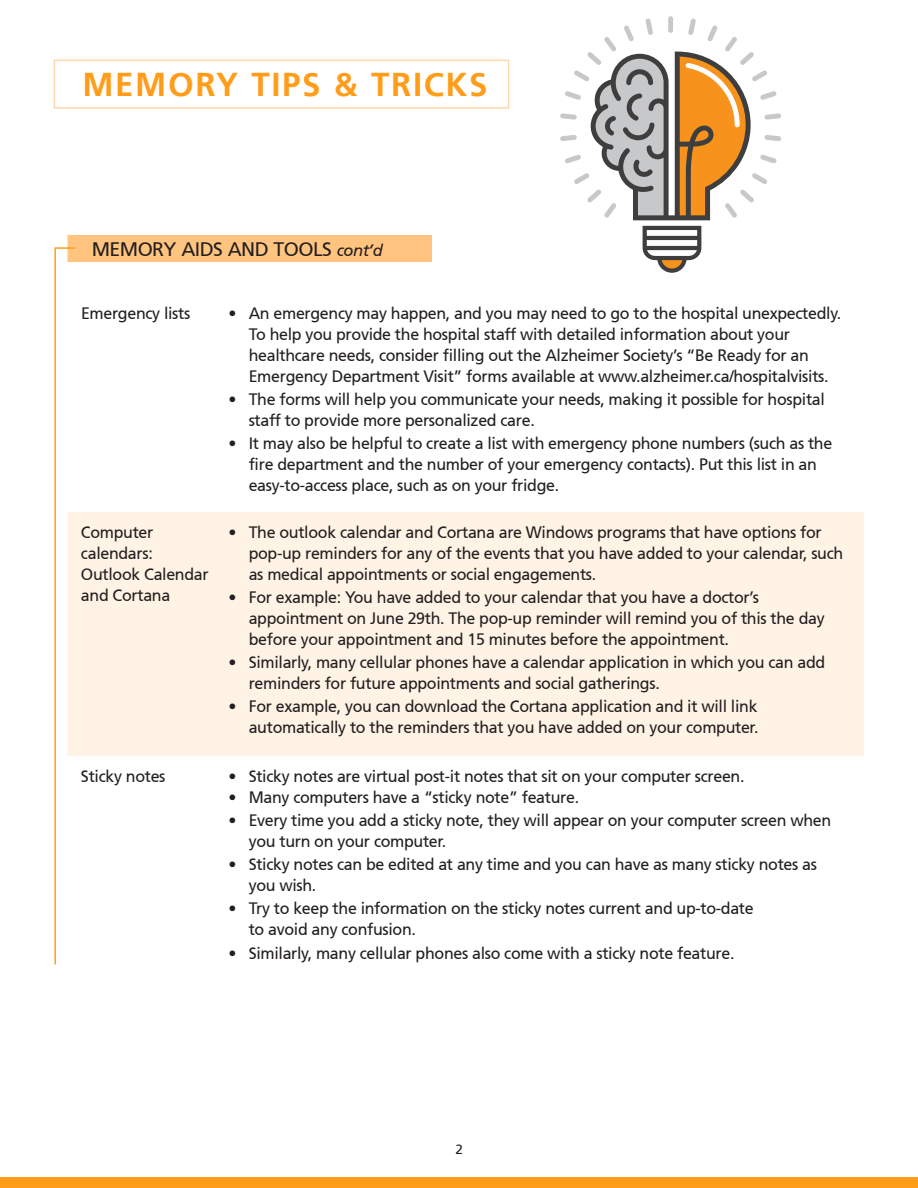
<style>
.page{position:relative;width:918px;height:1188px;background:#fff}
.page>*{position:absolute;margin:0;border:0;box-sizing:border-box;transform-origin:0 0}
.t1{font:700 33px "Frutiger 65";letter-spacing:.05em;color:#ff9d1b}
.Headers{font:19.5px "Frutiger 55 Roman";letter-spacing:-.03em;color:#231f20}
.t2{font:16.5px/21px "Frutiger 55 Roman";letter-spacing:-.02em;color:#231f20}
.body_copy{font:13.5px "Frutiger 55 Roman";color:#231f20}
.s1{font-family:"Frutiger 56";font-style:italic;font-size:16.5px}
</style>
<div class="page">
<div style="left:77px;top:512px;width:787px;height:244px;background:#fff3e5"></div>
<div style="left:54px;top:60px;width:455px;height:49px;border:2px solid #ffd7aa"></div>
<div style="left:0;top:1177px;width:918px;height:11px;background:#ff9d1b"></div>
<div style="left:668px;top:16px;width:5px;height:17px;background:#c7c8ca;border-radius:2px"></div>
<svg style="left:643px;top:226px;width:58px;height:47px"></svg>
<svg style="left:560px;top:18px;width:221px;height:202px"></svg>
<div style="left:68px;top:235px;width:364px;height:27px;background:#ffc47f"></div>
<svg style="left:54px;top:247px;width:23px;height:718px"></svg>
<p class="t1" style="left:82px;top:65px;width:407px">MEMORY TIPS &amp; TRICKS</p>
<p class="Headers" style="left:92px;top:237px;width:293px">MEMORY AIDS AND TOOLS <span class="s1">cont’d</span></p>
<p class="t2" style="left:81px;top:302px;width:111px">Emergency lists</p>
<p class="t2" style="left:249px;top:302px;width:594px;text-indent:-20px">• An emergency may happen, and you may need to go to the hospital unexpectedly.<br>To help you provide the hospital staff with detailed information about your healthcare needs, consider filling out the Alzheimer Society’s “Be Ready for an Emergency Department Visit” forms available at www.alzheimer.ca/hospitalvisits.</p>
<p class="t2" style="left:249px;top:389px;width:578px;text-indent:-20px">• The forms will help you communicate your needs, making it possible for hospital staff to provide more personalized care.</p>
<p class="t2" style="left:249px;top:433px;width:585px;text-indent:-20px">• It may also be helpful to create a list with emergency phone numbers (such as the fire department and the number of your emergency contacts). Put this list in an easy-to-access place, such as on your fridge.</p>
<p class="t2" style="left:81px;top:522px;width:129px">Computer calendars:<br>Outlook Calendar and Cortana</p>
<p class="t2" style="left:249px;top:522px;width:596px;text-indent:-20px">• The outlook calendar and Cortana are Windows programs that have options for pop-up reminders for any of the events that you have added to your calendar, such as medical appointments or social engagements.</p>
<p class="t2" style="left:249px;top:587px;width:577px;text-indent:-20px">• For example: You have added to your calendar that you have a doctor’s appointment on June 29th. The pop-up reminder will remind you of this the day before your appointment and 15 minutes before the appointment.</p>
<p class="t2" style="left:249px;top:652px;width:578px;text-indent:-20px">• Similarly, many cellular phones have a calendar application in which you can add reminders for future appointments and social gatherings.</p>
<p class="t2" style="left:228px;top:696px;width:532px;text-align:right">• For example, you can download the Cortana application and it will link automatically to the reminders that you have added on your computer.</p>
<p class="t2" style="left:81px;top:766px;width:86px">Sticky notes</p>
<p class="t2" style="left:228px;top:766px;width:518px">• Sticky notes are virtual post-it notes that sit on your computer screen.</p>
<p class="t2" style="left:228px;top:787px;width:352px">• Many computers have a “sticky note” feature.</p>
<p class="t2" style="left:249px;top:810px;width:584px;text-indent:-20px">• Every time you add a sticky note, they will appear on your computer screen when you turn on your computer.</p>
<p class="t2" style="left:249px;top:854px;width:570px;text-indent:-20px">• Sticky notes can be edited at any time and you can have as many sticky notes as you wish.</p>
<p class="t2" style="left:249px;top:898px;width:507px;text-indent:-20px">• Try to keep the information on the sticky notes current and up-to-date to avoid any confusion.</p>
<p class="t2" style="left:228px;top:942px;width:508px">• Similarly, many cellular phones also come with a sticky note feature.</p>
<p class="body_copy" style="left:455px;top:1142px;width:9px">2</p>
</div>
